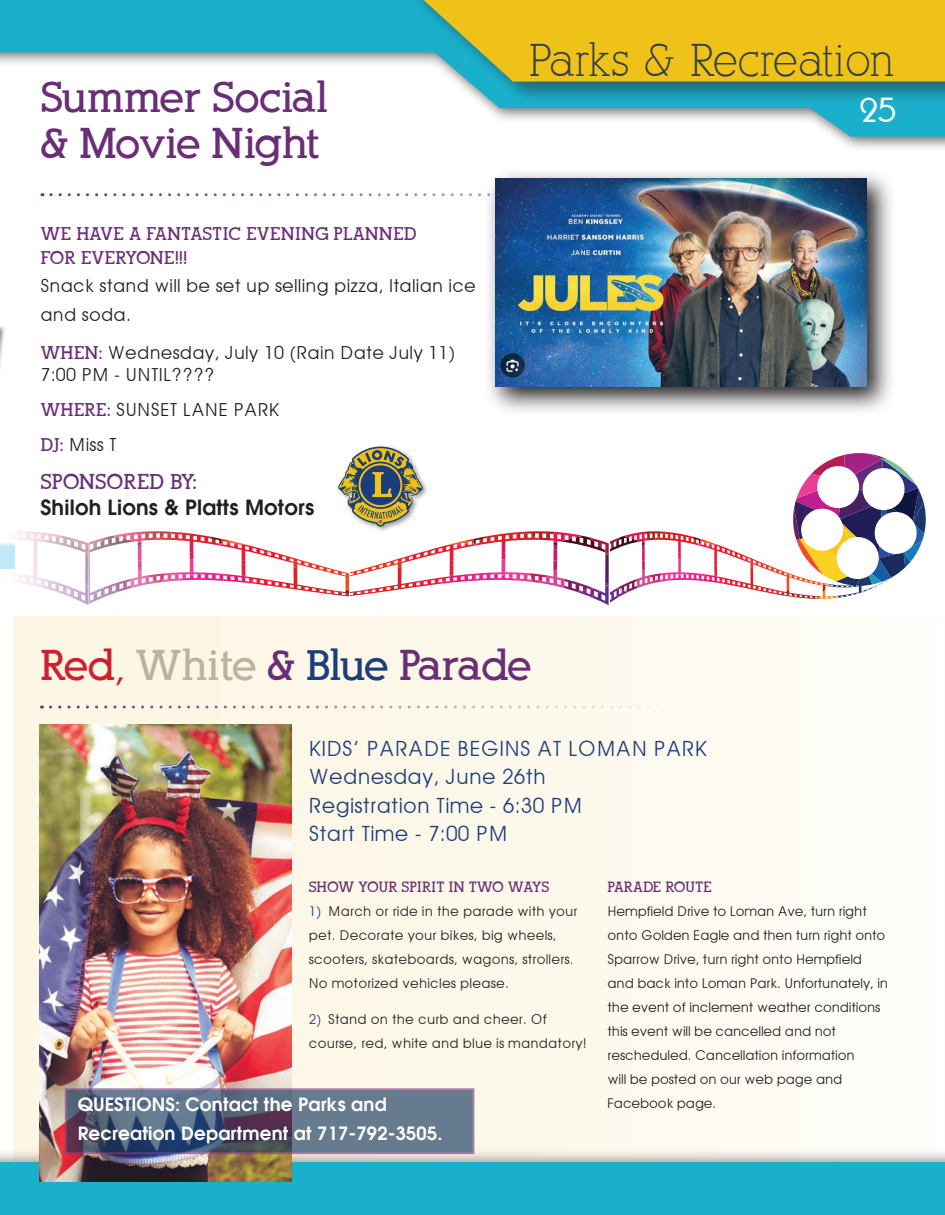
<style>
.page{position:relative;width:945px;height:1215px;background:#fff}
.page>*{position:absolute;margin:0;border:0;box-sizing:border-box;transform-origin:0 0}
.t1{font:45px "Alexandria FLF";color:#323e48}
.t2{font:700 42px/46.5px "Alexandria FLF";letter-spacing:-.01em;color:#6a2e77}
.t3{font:700 42px "Alexandria FLF";letter-spacing:-.04em;color:#6a2e77}
.t4{font:30px "Brioche Display Caps S Si";color:#fff}
.t5{font:21px/28.5px "Avant Garde";letter-spacing:.01em;color:#1d3d7b}
.t6{font:600 21px "Avant Garde";letter-spacing:.01em;color:#231f20}
.t7{font:700 21px "Alexandria FLF";color:#6a2e77}
.t8{font:600 18.3px/29.2px "Avant Garde";letter-spacing:.01em;color:#fff}
.t9{font:18px/28.5px "Avant Garde";letter-spacing:.01em;color:#231f20}
.t10{font:700 18px/24px "Alexandria FLF";color:#6a2e77}
.t11{font:700 14.55px "Alexandria FLF";color:#6a2e77}
.t12{font:13.5px/24px "Avant Garde";letter-spacing:-.01em;color:#231f20}
.t13{font:13.5px/24px "Avant Garde";letter-spacing:.01em;color:#231f20}
.s1{font-family:"Alexandria FLF";font-weight:700;color:#6a2e77}
.s2{color:#cf202f}
.s3{color:#bcb39e}
.s4{color:#1d3d7b}
</style>
<div class="page">
<div style="left:13px;top:616px;width:932px;height:558px;background:linear-gradient(to right,#f9f3de,#fefdf8)"></div>
<div style="left:0;top:1064px;width:945px;height:151px;background:#231f20;opacity:.45"></div>
<div style="left:0;top:1163px;width:945px;height:52px;background:#1aafca"></div>
<div style="left:0;top:0;width:945px;height:152px;background:#231f20;opacity:.66"></div>
<svg style="left:0;top:0;width:945px;height:137px"></svg>
<div style="left:409px;top:0;width:536px;height:104px;background:#231f20;opacity:.44"></div>
<svg style="left:424px;top:0;width:521px;height:82px;background:#dfc028"></svg>
<div style="left:0;top:306px;width:6px;height:233px;background:#231f20;opacity:.55"></div>
<svg style="left:51px;top:193px;width:430px;height:3px"></svg>
<svg style="left:487px;top:172px;width:404px;height:239px"></svg>
<img style="left:495px;top:178px;width:371px;height:209px">
<svg style="left:51px;top:706px;width:625px;height:3px;background:#ebe1db"></svg>
<img style="left:40px;top:725px;width:251px;height:457px">
<svg style="left:65px;top:1088px;width:409px;height:66px;background:#5c6780"></svg>
<div style="left:336px;top:444px;width:93px;height:89px;background:#231f20;opacity:.44"></div>
<svg style="left:0;top:447px;width:926px;height:158px"></svg>
<h2 class="t2" style="left:40px;top:74px;width:290px">Summer Social &amp; Movie Night</h2>
<h3 class="t10" style="left:40px;top:222px;width:378px">WE HAVE A FANTASTIC EVENING PLANNED<br>FOR EVERYONE!!!</h3>
<h3 class="t9" style="left:40px;top:271px;width:437px">Snack stand will be set up selling pizza, Italian ice and soda.</h3>
<h3 class="t9" style="left:40px;top:342px;width:416px;line-height:21.6px"><span class="s1">WHEN:</span> Wednesday, July 10 (Rain Date July 11)<br>7:00 PM - UNTIL????</h3>
<h3 class="t9" style="left:40px;top:392px;width:241px;line-height:35.1px"><span class="s1">WHERE:</span> SUNSET LANE PARK<br><span class="s1">DJ:</span> Miss T</h3>
<h3 class="t7" style="left:40px;top:471px;width:158px">SPONSORED BY:</h3>
<h3 class="t6" style="left:40px;top:497px;width:275px">Shiloh Lions &amp; Platts Motors</h3>
<h1 class="t1" style="left:530px;top:36px;width:366px">Parks &amp; Recreation</h1>
<h3 class="t4" style="left:860px;top:96px;width:37px">25</h3>
<h2 class="t3" style="left:40px;top:643px;width:493px"><span class="s2">Red,</span> <span class="s3">White</span> &amp; <span class="s4">Blue</span> Parade</h2>
<h3 class="t5" style="left:309px;top:734px;width:400px">KIDS’ PARADE BEGINS AT LOMAN PARK<br>Wednesday, June 26th<br>Registration Time - 6:30 PM<br>Start Time - 7:00 PM</h3>
<p class="t11" style="left:309px;top:879px;width:242px">SHOW YOUR SPIRIT IN TWO WAYS</p>
<p class="t13" style="left:309px;top:899px;width:270px"><span class="s4">1)</span> March or ride in the parade with your pet. Decorate your bikes, big wheels, scooters, skateboards, wagons, strollers.<br>No motorized vehicles please.</p>
<p class="t13" style="left:309px;top:1007px;width:280px"><span class="s4">2)</span> Stand on the curb and cheer. Of course, red, white and blue is mandatory!</p>
<h3 class="t8" style="left:78px;top:1090px;width:366px">QUESTIONS: Contact the Parks and<br>Recreation Department at 717-792-3505.</h3>
<p class="t11" style="left:608px;top:879px;width:106px">PARADE ROUTE</p>
<p class="t12" style="left:608px;top:899px;width:282px">Hempfield Drive to Loman Ave, turn right onto Golden Eagle and then turn right onto Sparrow Drive, turn right onto Hempfield and back into Loman Park. Unfortunately, in the event of inclement weather conditions this event will be cancelled and not rescheduled. Cancellation information<br>will be posted on our web page and Facebook page.</p>
</div>
